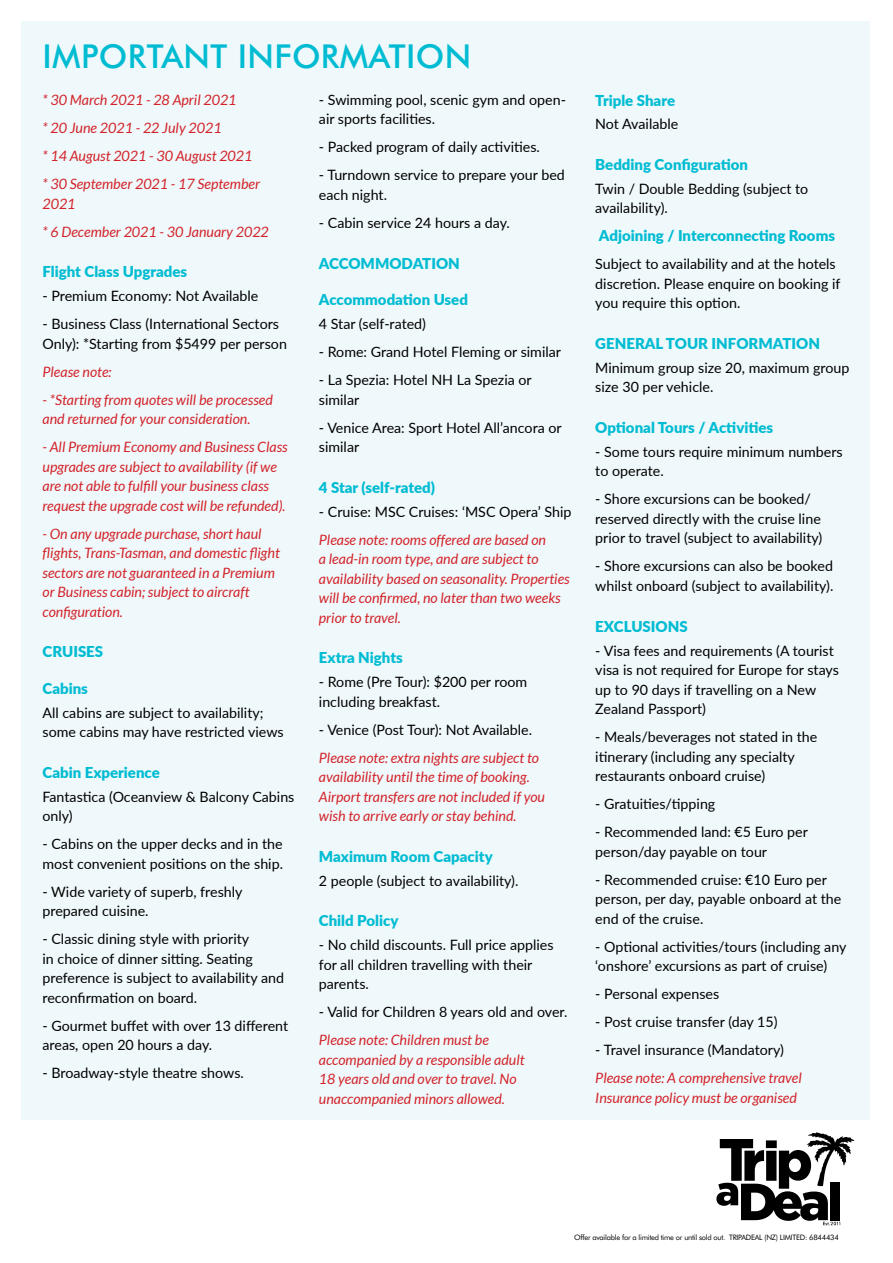
<style>
.page{position:relative;width:893px;height:1263px;background:#fff}
.page>*{position:absolute;margin:0;border:0;box-sizing:border-box;transform-origin:0 0}
.t1{font:500 33px "Futura BT";letter-spacing:.01em;color:#00bcd3}
.t2{font:900 15px "Lato";color:#00bcd3}
.t3{font:14.25px/19.5px "Lato";color:#000}
.t4{font:italic 14.25px/19.5px "Lato";color:#d2232a}
.t5{font:7.5px "Futura BT";letter-spacing:-.03em;color:#000}
</style>
<div class="page">
<div style="left:21px;top:21px;width:849px;height:1098px;background:#eff8fa"></div>
<svg style="left:716px;top:1132px;width:138px;height:93px"></svg>
<h1 class="t1" style="left:43px;top:36px;width:430px">IMPORTANT INFORMATION</h1>
<p class="t4" style="left:43px;top:86px;width:219px;line-height:28px">* 30 March 2021 - 28 April 2021<br>* 20 June 2021 - 22 July 2021<br>* 14 August 2021 - 30 August 2021 * 30 September 2021 - 17 September</p>
<p class="t4" style="left:43px;top:190px;width:228px;line-height:28px">2021<br>* 6 December 2021 - 30 January 2022</p>
<p class="t2" style="left:43px;top:261px;width:146px">Flight Class Upgrades</p>
<p class="t3" style="left:43px;top:286px;width:217px">- Premium Economy: Not Available</p>
<p class="t3" style="left:43px;top:314px;width:246px">- Business Class (International Sectors<br>Only): *Starting from $5499 per person</p>
<p class="t4" style="left:43px;top:362px;width:71px">Please note:</p>
<p class="t4" style="left:43px;top:390px;width:232px">- *Starting from quotes will be processed and returned for your consideration.</p>
<p class="t4" style="left:43px;top:438px;width:247px">- All Premium Economy and Business Class upgrades are subject to availability (if we are not able to fulfill your business class request the upgrade cost will be refunded).</p>
<p class="t4" style="left:43px;top:524px;width:239px">- On any upgrade purchase, short haul flights, Trans-Tasman, and domestic flight sectors are not guaranteed in a Premium or Business cabin; subject to aircraft configuration.</p>
<p class="t2" style="left:43px;top:641px;width:62px">CRUISES</p>
<p class="t2" style="left:43px;top:677px;width:47px">Cabins</p>
<p class="t3" style="left:43px;top:702px;width:243px">All cabins are subject to availability; some cabins may have restricted views</p>
<p class="t2" style="left:43px;top:761px;width:119px">Cabin Experience</p>
<p class="t3" style="left:43px;top:786px;width:253px">Fantastica (Oceanview &amp; Balcony Cabins only)</p>
<p class="t3" style="left:43px;top:834px;width:242px">- Cabins on the upper decks and in the most convenient positions on the ship.</p>
<p class="t3" style="left:43px;top:881px;width:202px">- Wide variety of superb, freshly prepared cuisine.</p>
<p class="t3" style="left:43px;top:929px;width:243px">- Classic dining style with priority<br>in choice of dinner sitting. Seating preference is subject to availability and reconfirmation on board.</p>
<p class="t3" style="left:43px;top:1015px;width:247px">- Gourmet buffet with over 13 different areas, open 20 hours a day.</p>
<p class="t3" style="left:43px;top:1063px;width:203px">- Broadway-style theatre shows.</p>
<p class="t3" style="left:319px;top:89px;width:249px">- Swimming pool, scenic gym and open&shy;air sports facilities.</p>
<p class="t3" style="left:319px;top:137px;width:223px">- Packed program of daily activities.</p>
<p class="t3" style="left:319px;top:165px;width:247px">- Turndown service to prepare your bed each night.</p>
<p class="t3" style="left:319px;top:212px;width:192px">- Cabin service 24 hours a day.</p>
<p class="t2" style="left:319px;top:252px;width:142px">ACCOMMODATION</p>
<p class="t2" style="left:319px;top:289px;width:151px">Accommodation Used</p>
<p class="t3" style="left:319px;top:314px;width:109px">4 Star (self-rated)</p>
<p class="t3" style="left:319px;top:342px;width:244px">- Rome: Grand Hotel Fleming or similar</p>
<p class="t3" style="left:319px;top:370px;width:214px">- La Spezia: Hotel NH La Spezia or similar</p>
<p class="t3" style="left:319px;top:417px;width:244px">- Venice Area: Sport Hotel All’ancora or similar</p>
<p class="t2" style="left:319px;top:476px;width:118px">4 Star (self-rated)</p>
<p class="t3" style="left:319px;top:501px;width:254px">- Cruise: MSC Cruises: ‘MSC Opera’ Ship</p>
<p class="t4" style="left:319px;top:530px;width:252px">Please note: rooms offered are based on<br>a lead-in room type, and are subject to availability based on seasonality. Properties will be confirmed, no later than two weeks prior to travel.</p>
<p class="t2" style="left:319px;top:647px;width:85px">Extra Nights</p>
<p class="t3" style="left:319px;top:672px;width:210px">- Rome (Pre Tour): $200 per room including breakfast.</p>
<p class="t3" style="left:319px;top:719px;width:215px">- Venice (Post Tour): Not Available.</p>
<p class="t4" style="left:319px;top:748px;width:228px">Please note: extra nights are subject to availability until the time of booking.<br>Airport transfers are not included if you wish to arrive early or stay behind.</p>
<p class="t2" style="left:319px;top:845px;width:175px">Maximum Room Capacity</p>
<p class="t3" style="left:319px;top:870px;width:201px">2 people (subject to availability).</p>
<p class="t2" style="left:319px;top:910px;width:81px">Child Policy</p>
<p class="t3" style="left:319px;top:935px;width:236px">- No child discounts. Full price applies for all children travelling with their parents.</p>
<p class="t3" style="left:319px;top:1002px;width:250px">- Valid for Children 8 years old and over.</p>
<p class="t4" style="left:319px;top:1031px;width:207px">Please note: Children must be accompanied by a responsible adult<br>18 years old and over to travel. No unaccompanied minors allowed.</p>
<p class="t2" style="left:595px;top:89px;width:81px">Triple Share</p>
<p class="t3" style="left:595px;top:114px;width:84px">Not Available</p>
<p class="t2" style="left:595px;top:153px;width:154px">Bedding Configuration</p>
<p class="t3" style="left:595px;top:178px;width:215px">Twin / Double Bedding (subject to availability).</p>
<p class="t2" style="left:599px;top:225px;width:238px">Adjoining / Interconnecting Rooms</p>
<p class="t3" style="left:595px;top:254px;width:247px">Subject to availability and at the hotels discretion. Please enquire on booking if you require this option.</p>
<p class="t2" style="left:595px;top:332px;width:226px">GENERAL TOUR INFORMATION</p>
<p class="t3" style="left:595px;top:357px;width:256px">Minimum group size 20, maximum group size 30 per vehicle.</p>
<p class="t2" style="left:595px;top:416px;width:179px">Optional Tours / Activities</p>
<p class="t3" style="left:595px;top:441px;width:249px">- Some tours require minimum numbers to operate.</p>
<p class="t3" style="left:595px;top:489px;width:228px">- Shore excursions can be booked/ reserved directly with the cruise line prior to travel (subject to availability)</p>
<p class="t3" style="left:595px;top:556px;width:240px">- Shore excursions can also be booked whilst onboard (subject to availability).</p>
<p class="t2" style="left:595px;top:615px;width:94px">EXCLUSIONS</p>
<p class="t3" style="left:595px;top:640px;width:245px">- Visa fees and requirements (A tourist visa is not required for Europe for stays up to 90 days if travelling on a New<br>Zealand Passport)</p>
<p class="t3" style="left:595px;top:726px;width:224px">- Meals/beverages not stated in the itinerary (including any specialty restaurants onboard cruise)</p>
<p class="t3" style="left:595px;top:793px;width:122px">- Gratuities/tipping</p>
<p class="t3" style="left:595px;top:821px;width:214px">- Recommended land: €5 Euro per person/day payable on tour</p>
<p class="t3" style="left:595px;top:869px;width:248px">- Recommended cruise: €10 Euro per person, per day, payable onboard at the end of the cruise.</p>
<p class="t3" style="left:595px;top:936px;width:253px">- Optional activities/tours (including any ‘onshore’ excursions as part of cruise)</p>
<p class="t3" style="left:595px;top:983px;width:125px">- Personal expenses</p>
<p class="t3" style="left:595px;top:1011px;width:184px">- Post cruise transfer (day 15)</p>
<p class="t3" style="left:595px;top:1039px;width:190px">- Travel insurance (Mandatory)</p>
<p class="t4" style="left:595px;top:1068px;width:208px">Please note: A comprehensive travel<br>Insurance policy must be organised</p>
<p class="t5" style="left:574px;top:1232px;width:266px">Offer available for a limited time or until sold out. TRIPADEAL (NZ) LIMITED: 6844434</p>
</div>
